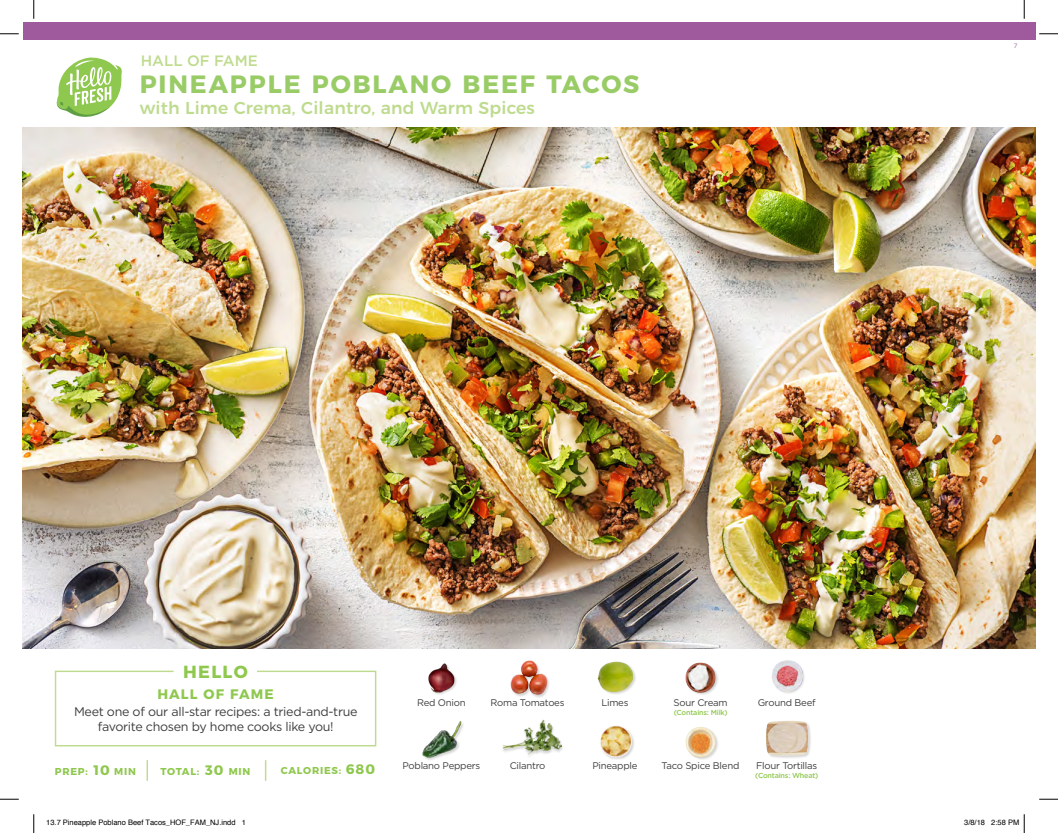
<style>
.page{position:relative;width:1058px;height:833px;background:#fff}
.page>*{position:absolute;margin:0;border:0;box-sizing:border-box;transform-origin:0 0}
.t1{font:700 25px "Montserrat";letter-spacing:.075em;color:#9c6}
.t2{font:700 17.5px "Montserrat";letter-spacing:.075em;color:#8fc84e}
.t3{font:500 17.25px "Montserrat";letter-spacing:.01em;color:#bedb8e}
.t4{font:500 15px "Gotham";color:#bedb8e}
.t5{font:700 13.75px "Montserrat";letter-spacing:.075em;color:#8fc84e}
.t6{font:12.5px/15px "Gotham";letter-spacing:-.025em;color:#3e3e3f;text-align:center}
.t7{font:700 10px "Montserrat";letter-spacing:.075em;color:#8fc84e}
.t8{font:9.62px "Gotham";letter-spacing:-.025em;color:#3e3e3f}
.t9{font:7.5px "Helvetica";color:#000}
.t10{font:500 7.25px "Gotham";letter-spacing:-.025em;color:#8fc84e}
.t11{font:6.25px "Gotham";color:#945f99}
</style>
<div class="page">
<img style="left:23px;top:127px;width:1012px;height:521px">
<svg style="left:54px;top:670px;width:323px;height:77px"></svg>
<hr style="left:146px;top:760px;width:2px;height:20px;background:#bedb8e">
<svg style="left:265px;top:760px;width:1px;height:20px"></svg>
<img style="left:428px;top:663px;width:29px;height:31px">
<img style="left:422px;top:721px;width:40px;height:39px">
<img style="left:597px;top:661px;width:38px;height:33px">
<img style="left:600px;top:725px;width:34px;height:34px">
<div style="left:509px;top:659px;width:41px;height:39px;background:#231f20;opacity:.2"></div>
<img style="left:509px;top:659px;width:39px;height:36px">
<img style="left:502px;top:719px;width:61px;height:37px">
<div style="left:685px;top:662px;width:34px;height:33px;background:#231f20;opacity:.2"></div>
<img style="left:685px;top:662px;width:34px;height:32px">
<div style="left:685px;top:726px;width:34px;height:34px;background:#231f20;opacity:.2"></div>
<img style="left:685px;top:726px;width:34px;height:32px">
<img style="left:772px;top:660px;width:33px;height:33px">
<div style="left:766px;top:720px;width:46px;height:39px;background:#f4f4f4"></div>
<img style="left:766px;top:720px;width:44px;height:37px">
<div style="left:23px;top:23px;width:1012px;height:17px;background:#9e5a9d"></div>
<svg style="left:56px;top:57px;width:66px;height:60px"></svg>
<svg style="left:0;top:33px;width:19px;height:2px"></svg>
<svg style="left:1039px;top:33px;width:19px;height:2px"></svg>
<svg style="left:0;top:798px;width:19px;height:2px"></svg>
<svg style="left:1039px;top:798px;width:19px;height:2px"></svg>
<svg style="left:33px;top:0;width:2px;height:19px"></svg>
<svg style="left:33px;top:814px;width:2px;height:19px"></svg>
<svg style="left:1023px;top:0;width:2px;height:19px"></svg>
<svg style="left:1023px;top:814px;width:2px;height:19px"></svg>
<h3 class="t4" style="left:141px;top:50px;width:118px">HALL OF FAME</h3>
<h1 class="t1" style="left:140px;top:64px;width:501px">PINEAPPLE POBLANO BEEF TACOS</h1>
<h3 class="t3" style="left:140px;top:94px;width:397px">with Lime Crema, Cilantro, and Warm Spices</h3>
<p class="t11" style="left:1014px;top:42px;width:5px">7</p>
<h2 class="t2" style="left:183px;top:657px;width:66px">HELLO</h2>
<h3 class="t5" style="left:157px;top:683px;width:118px">HALL OF FAME</h3>
<p class="t6" style="left:74px;top:703px;width:285px">Meet one of our all-star recipes: a tried-and-true favorite chosen by home cooks like you!</p>
<p class="t8" style="left:417px;top:696px;width:50px">Red Onion</p>
<p class="t8" style="left:490px;top:696px;width:75px">Roma Tomatoes</p>
<p class="t8" style="left:601px;top:696px;width:29px">Limes</p>
<p class="t8" style="left:673px;top:696px;width:56px">Sour Cream</p>
<p class="t10" style="left:673px;top:707px;width:55px">(Contains: Milk)</p>
<p class="t8" style="left:757px;top:696px;width:59px">Ground Beef</p>
<h3 class="t5" style="left:94px;top:759px;width:18px">10</h3>
<h3 class="t5" style="left:205px;top:759px;width:20px">30</h3>
<h3 class="t5" style="left:346px;top:758px;width:31px">680</h3>
<p class="t7" style="left:55px;top:763px;width:35px">PREP:</p>
<p class="t7" style="left:114px;top:763px;width:23px">MIN</p>
<p class="t7" style="left:161px;top:763px;width:40px">TOTAL:</p>
<p class="t7" style="left:229px;top:763px;width:23px">MIN</p>
<p class="t7" style="left:281px;top:762px;width:62px">CALORIES:</p>
<p class="t8" style="left:402px;top:759px;width:79px">Poblano Peppers</p>
<p class="t8" style="left:509px;top:759px;width:37px">Cilantro</p>
<p class="t8" style="left:592px;top:759px;width:47px">Pineapple</p>
<p class="t8" style="left:661px;top:759px;width:79px">Taco Spice Blend</p>
<p class="t8" style="left:756px;top:759px;width:63px">Flour Tortillas</p>
<p class="t10" style="left:755px;top:771px;width:65px">(Contains: Wheat)</p>
<p class="t9" style="left:46px;top:817px;width:201px">13.7 Pineapple Poblano Beef Tacos_HOF_FAM_NJ.indd 1</p>
<p class="t9" style="left:964px;top:817px;width:57px">3/8/18 2:58 PM</p>
</div>
